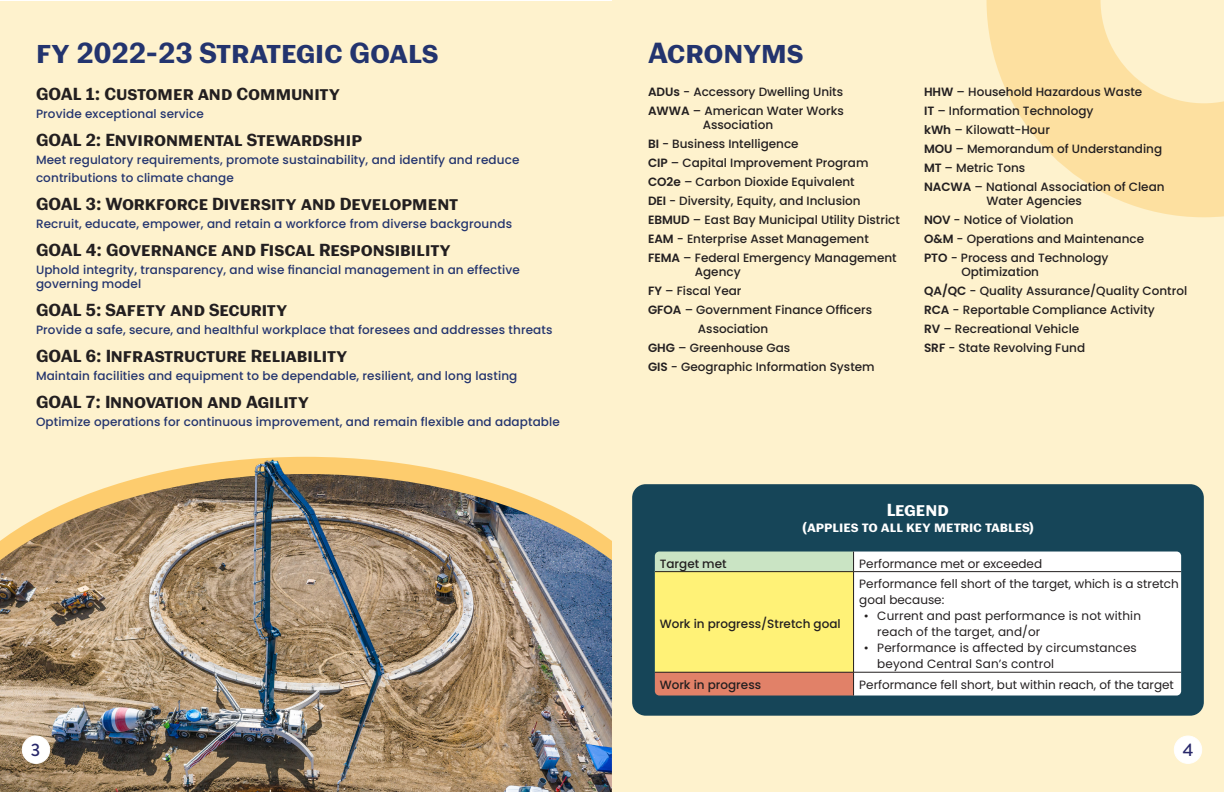
<style>
.page{position:relative;width:1224px;height:792px;background:#fff}
.page>*{position:absolute;margin:0;border:0;box-sizing:border-box;transform-origin:0 0}
.goal_page{font:300 30px "Gal Gothic Variable Roman";letter-spacing:-.01em;color:#23346e}
.goal_-_table{font:300 30px "Gal Gothic Variable Roman";letter-spacing:-.01em;color:#23346e}
.goal_page-2{font:300 18px "Gal Gothic Variable Roman";letter-spacing:-.01em;color:#231f20}
.goal_-_table-2{font:300 18px "Gal Gothic Variable Roman";letter-spacing:-.01em;color:#fff}
.t1{font:500 18px "Brandon Grotesque";color:#27276a}
.goal_-_table-3{font:300 14px "Gal Gothic Variable Roman";letter-spacing:-.005em;color:#fff}
.t2{font:500 12px/14.4px "Poppins";color:#231f20}
.goal_-_table-4{font:500 12px/18px "Poppins";letter-spacing:.01em;color:#23346e}
.t3{font:12px/16px "Poppins";color:#231f20}
.s1{font-weight:600}
</style>
<div class="page">
<div style="left:0;top:1px;width:612px;height:791px;background:#fef2cd"></div>
<img style="left:0;top:456px;width:612px;height:336px">
<div style="left:612px;top:0;width:612px;height:792px;background:#fef2cd"></div>
<div style="left:22px;top:736px;width:28px;height:27px;background:#fff;border-radius:50%"></div>
<div style="left:22px;top:736px;width:28px;height:28px;border:1px solid #fff;border-radius:50%"></div>
<div style="left:1174px;top:736px;width:28px;height:27px;background:#fff;border-radius:50%"></div>
<div style="left:1174px;top:736px;width:28px;height:28px;border:1px solid #fff;border-radius:50%"></div>
<svg style="left:987px;top:0;width:237px;height:217px"></svg>
<div style="left:632px;top:484px;width:572px;height:232px;background:#164558;border-radius:14px"></div>
<div style="left:655px;top:552px;width:199px;height:20px;background:#cae4c4"></div>
<div style="left:854px;top:552px;width:327px;height:144px;background:#fff"></div>
<div style="left:655px;top:572px;width:199px;height:100px;background:#fff277"></div>
<div style="left:655px;top:672px;width:199px;height:24px;background:#e18168"></div>
<hr style="left:655px;top:572px;width:1px;height:100px;background:#016399">
<svg style="left:853px;top:552px;width:1px;height:19px"></svg>
<hr style="left:853px;top:572px;width:1px;height:100px;background:#231f20">
<svg style="left:853px;top:673px;width:1px;height:23px"></svg>
<hr style="left:655px;top:571px;width:199px;height:1px;background:#231f20">
<hr style="left:854px;top:571px;width:327px;height:1px;background:#231f20">
<hr style="left:655px;top:672px;width:199px;height:1px;background:#231f20">
<hr style="left:854px;top:672px;width:327px;height:1px;background:#231f20">
<p class="goal_page" style="left:36px;top:34px;width:404px">fy 2022-23 Strategic Goals</p>
<p class="goal_page-2" style="left:36px;top:82px;width:306px">GOAL 1: Customer and Community</p>
<p class="goal_-_table-4" style="left:36px;top:105px;width:170px">Provide exceptional service</p>
<p class="goal_page-2" style="left:36px;top:128px;width:328px">GOAL 2: Environmental Stewardship</p>
<p class="goal_-_table-4" style="left:36px;top:151px;width:485px">Meet regulatory requirements, promote sustainability, and identify and reduce contributions to climate change</p>
<p class="goal_page-2" style="left:36px;top:192px;width:424px">GOAL 3: Workforce Diversity and Development</p>
<p class="goal_-_table-4" style="left:36px;top:215px;width:478px">Recruit, educate, empower, and retain a workforce from diverse backgrounds</p>
<p class="goal_page-2" style="left:36px;top:238px;width:416px">GOAL 4: Governance and Fiscal Responsibility</p>
<p class="goal_-_table-4" style="left:36px;top:263px;width:485px;line-height:14px">Uphold integrity, transparency, and wise financial management in an effective governing model</p>
<p class="goal_page-2" style="left:36px;top:298px;width:253px">GOAL 5: Safety and Security</p>
<p class="goal_-_table-4" style="left:36px;top:321px;width:518px">Provide a safe, secure, and healthful workplace that foresees and addresses threats</p>
<p class="goal_page-2" style="left:36px;top:344px;width:313px">GOAL 6: Infrastructure Reliability</p>
<p class="goal_-_table-4" style="left:36px;top:367px;width:483px">Maintain facilities and equipment to be dependable, resilient, and long lasting</p>
<p class="goal_page-2" style="left:36px;top:390px;width:275px">GOAL 7: Innovation and Agility</p>
<p class="goal_-_table-4" style="left:36px;top:413px;width:525px">Optimize operations for continuous improvement, and remain flexible and adaptable</p>
<p class="goal_-_table" style="left:648px;top:34px;width:157px">Acronyms</p>
<p class="t2" style="left:648px;top:85px;width:197px"><span class="s1">ADUs</span> - Accessory Dwelling Units</p>
<p class="t2" style="left:703px;top:104px;width:143px;text-indent:-55px"><span class="s1">AWWA</span> – American Water Works<br>Association</p>
<p class="t2" style="left:648px;top:137px;width:152px"><span class="s1">BI</span> - Business Intelligence</p>
<p class="t2" style="left:648px;top:156px;width:222px"><span class="s1">CIP</span> – Capital Improvement Program</p>
<p class="t2" style="left:648px;top:175px;width:208px"><span class="s1">CO2e</span> – Carbon Dioxide Equivalent</p>
<p class="t2" style="left:648px;top:194px;width:214px"><span class="s1">DEI</span> - Diversity, Equity, and Inclusion</p>
<p class="t2" style="left:648px;top:213px;width:253px"><span class="s1">EBMUD</span> – East Bay Municipal Utility District</p>
<p class="t2" style="left:648px;top:231px;width:222px"><span class="s1">EAM</span> - Enterprise Asset Management</p>
<p class="t2" style="left:695px;top:250px;width:203px;text-indent:-47px"><span class="s1">FEMA</span> – Federal Emergency Management<br>Agency</p>
<p class="t2" style="left:648px;top:284px;width:95px"><span class="s1">FY</span> – Fiscal Year</p>
<p class="t2" style="left:648px;top:303px;width:226px"><span class="s1">GFOA</span> – Government Finance Officers</p>
<p class="t2" style="left:698px;top:321px;width:72px">Association</p>
<p class="t2" style="left:648px;top:340px;width:144px"><span class="s1">GHG</span> – Greenhouse Gas</p>
<p class="t2" style="left:648px;top:359px;width:228px"><span class="s1">GIS</span> - Geographic Information System</p>
<p class="t2" style="left:924px;top:85px;width:220px"><span class="s1">HHW</span> – Household Hazardous Waste</p>
<p class="t2" style="left:924px;top:104px;width:171px"><span class="s1">IT</span> – Information Technology</p>
<p class="t2" style="left:924px;top:123px;width:128px"><span class="s1">kWh</span> – Kilowatt-Hour</p>
<p class="t2" style="left:924px;top:141px;width:240px"><span class="s1">MOU</span> – Memorandum of Understanding</p>
<p class="t2" style="left:924px;top:160px;width:103px"><span class="s1">MT</span> – Metric Tons</p>
<p class="t2" style="left:986px;top:179px;width:180px;text-indent:-62px"><span class="s1">NACWA</span> – National Association of Clean<br>Water Agencies</p>
<p class="t2" style="left:924px;top:213px;width:151px"><span class="s1">NOV</span> - Notice of Violation</p>
<p class="t2" style="left:924px;top:231px;width:222px"><span class="s1">O&amp;M</span> - Operations and Maintenance</p>
<p class="t2" style="left:961px;top:250px;width:149px;text-indent:-37px"><span class="s1">PTO</span> - Process and Technology<br>Optimization</p>
<p class="t2" style="left:924px;top:284px;width:265px"><span class="s1">QA/QC</span> - Quality Assurance/Quality Control</p>
<p class="t2" style="left:924px;top:303px;width:232px"><span class="s1">RCA</span> - Reportable Compliance Activity</p>
<p class="t2" style="left:924px;top:321px;width:157px"><span class="s1">RV</span> – Recreational Vehicle</p>
<p class="t2" style="left:924px;top:340px;width:163px"><span class="s1">SRF</span> - State Revolving Fund</p>
<p class="goal_-_table-2" style="left:887px;top:498px;width:64px">Legend</p>
<p class="goal_-_table-3" style="left:802px;top:518px;width:233px">(applies to all key metric tables)</p>
<p class="t2" style="left:660px;top:556px;width:68px">Target met</p>
<p class="t3" style="left:859px;top:555px;width:184px">Performance met or exceeded</p>
<p class="t2" style="left:660px;top:617px;width:183px">Work in progress/Stretch goal</p>
<p class="t3" style="left:859px;top:576px;width:321px">Performance fell short of the target, which is a stretch goal because:</p>
<p class="t3" style="left:877px;top:608px;width:265px;text-indent:-14px">• Current and past performance is not within reach of the target, and/or</p>
<p class="t3" style="left:877px;top:640px;width:261px;text-indent:-14px">• Performance is affected by circumstances beyond Central San’s control</p>
<p class="t2" style="left:660px;top:677px;width:103px">Work in progress</p>
<p class="t3" style="left:859px;top:677px;width:316px">Performance fell short, but within reach, of the target</p>
<p class="t1" style="left:31px;top:737px;width:11px">3</p>
<p class="t1" style="left:1183px;top:737px;width:12px">4</p>
</div>
